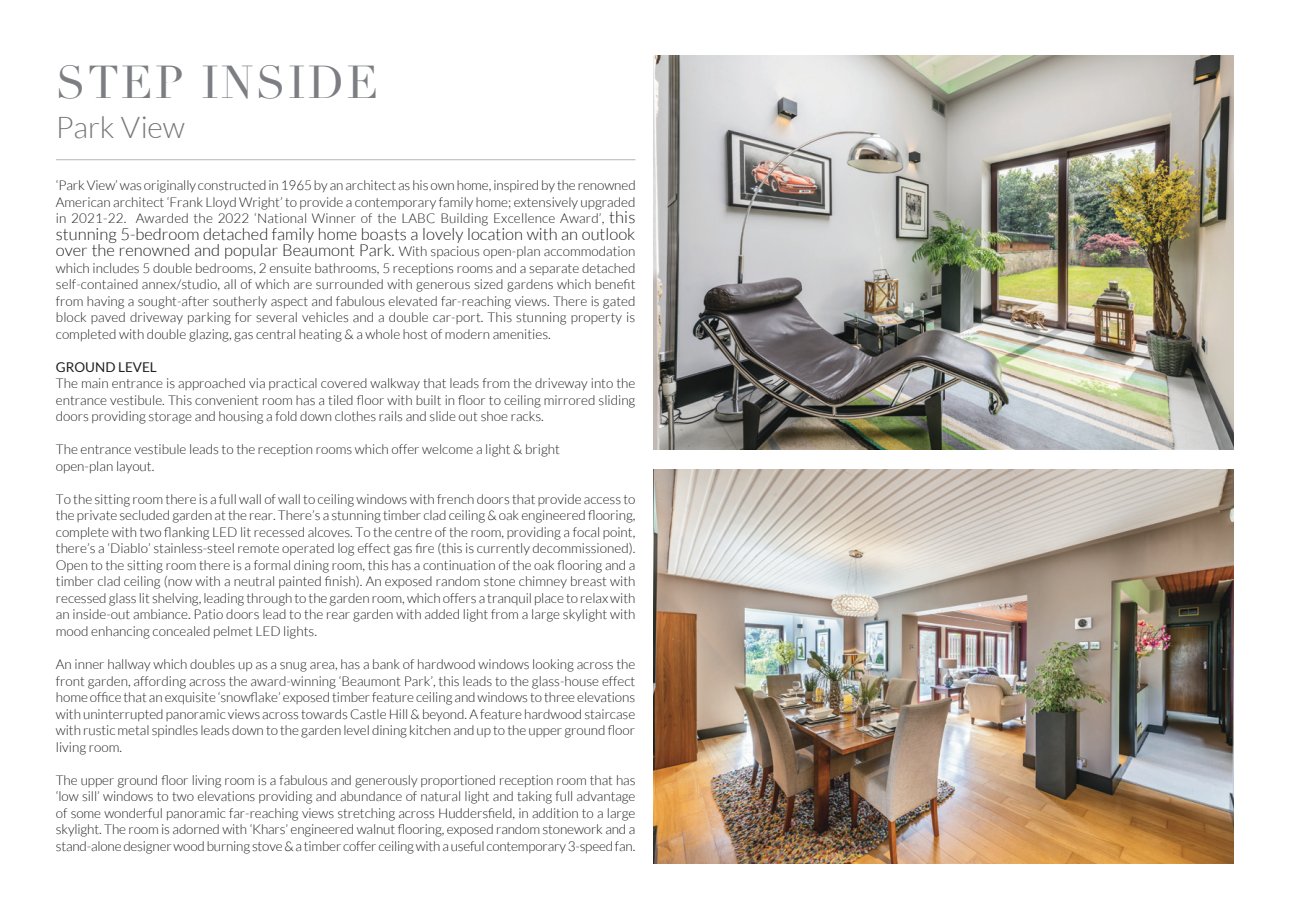
<style>
.page{position:relative;width:1289px;height:919px;background:#fff}
.page>*{position:absolute;margin:0;border:0;box-sizing:border-box;transform-origin:0 0}
.t1{font:45px "Didot";letter-spacing:.05em;color:#7c7e83}
.t2{font:300 30px "Lato";letter-spacing:-.005em;color:#76787b}
.t3{font:300 16.5px/16.5px "Lato";color:#231f20}
.t4{font:300 13.5px/16.5px "Lato";color:#231f20;text-align:justify}
.t5{font:13.5px "Lato";color:#231f20}
.s1{font-size:16.5px}
.s2{font-size:13.5px}
</style>
<div class="page">
<img style="left:653px;top:55px;width:580px;height:395px">
<img style="left:653px;top:469px;width:580px;height:394px">
<hr style="left:56px;top:159px;width:579px;height:1px;background:#b4b5b8">
<h1 class="t1" style="left:56px;top:55px;width:324px">STEP INSIDE</h1>
<h2 class="t2" style="left:56px;top:111px;width:131px">Park View</h2>
<p class="t4" style="left:56px;top:177px;width:581px">‘Park View’ was originally constructed in 1965 by an architect as his own home, inspired by the renowned American architect ‘Frank Lloyd Wright’ to provide a contemporary family home; extensively upgraded in 2021-22. Awarded the 2022 ‘National Winner of the LABC Building Excellence Award’, <span class="s1">this</span></p>
<p class="t3" style="left:56px;top:226px;width:581px">stunning 5-bedroom detached family home boasts a lovely location with an outlook over the renowned and popular Beaumont Park. <span class="s2">With spacious open-plan accommodation</span></p>
<p class="t4" style="left:56px;top:260px;width:581px">which includes 5 double bedrooms, 2 ensuite bathrooms, 5 receptions rooms and a separate detached self-contained annex/studio, all of which are surrounded with generous sized gardens which benefit from having a sought-after southerly aspect and fabulous elevated far-reaching views. There is gated block paved driveway parking for several vehicles and a double car-port. This stunning property is completed with double glazing, gas central heating &amp; a whole host of modern amenities.</p>
<p class="t5" style="left:56px;top:359px;width:102px">GROUND LEVEL</p>
<p class="t4" style="left:56px;top:375px;width:581px">The main entrance is approached via practical covered walkway that leads from the driveway into the entrance vestibule. This convenient room has a tiled floor with built in floor to ceiling mirrored sliding doors providing storage and housing a fold down clothes rails and slide out shoe racks.</p>
<p class="t4" style="left:56px;top:441px;width:505px">The entrance vestibule leads to the reception rooms which offer welcome a light &amp; bright open-plan layout.</p>
<p class="t4" style="left:56px;top:491px;width:581px">To the sitting room there is a full wall of wall to ceiling windows with french doors that provide access to the private secluded garden at the rear. There’s a stunning timber clad ceiling &amp; oak engineered flooring, complete with two flanking LED lit recessed alcoves. To the centre of the room, providing a focal point, there’s a ‘Diablo’ stainless-steel remote operated log effect gas fire (this is currently decommissioned).<br>Open to the sitting room there is a formal dining room, this has a continuation of the oak flooring and a timber clad ceiling (now with a neutral painted finish). An exposed random stone chimney breast with recessed glass lit shelving, leading through to the garden room, which offers a tranquil place to relax with an inside-out ambiance. Patio doors lead to the rear garden with added light from a large skylight with mood enhancing concealed pelmet LED lights.</p>
<p class="t4" style="left:56px;top:656px;width:581px">An inner hallway which doubles up as a snug area, has a bank of hardwood windows looking across the front garden, affording across the award-winning ‘Beaumont Park’, this leads to the glass-house effect home office that an exquisite ‘snowflake’ exposed timber feature ceiling and windows to three elevations with uninterrupted panoramic views across towards Castle Hill &amp; beyond. A feature hardwood staircase with rustic metal spindles leads down to the garden level dining kitchen and up to the upper ground floor living room.</p>
<p class="t4" style="left:56px;top:771px;width:581px">The upper ground floor living room is a fabulous and generously proportioned reception room that has ‘low sill’ windows to two elevations providing and abundance of natural light and taking full advantage of some wonderful panoramic far-reaching views stretching across Huddersfield, in addition to a large skylight. The room is adorned with ‘Khars’ engineered walnut flooring, exposed random stonework and a stand-alone designer wood burning stove &amp; a timber coffer ceiling with a useful contemporary 3-speed fan.</p>
</div>
